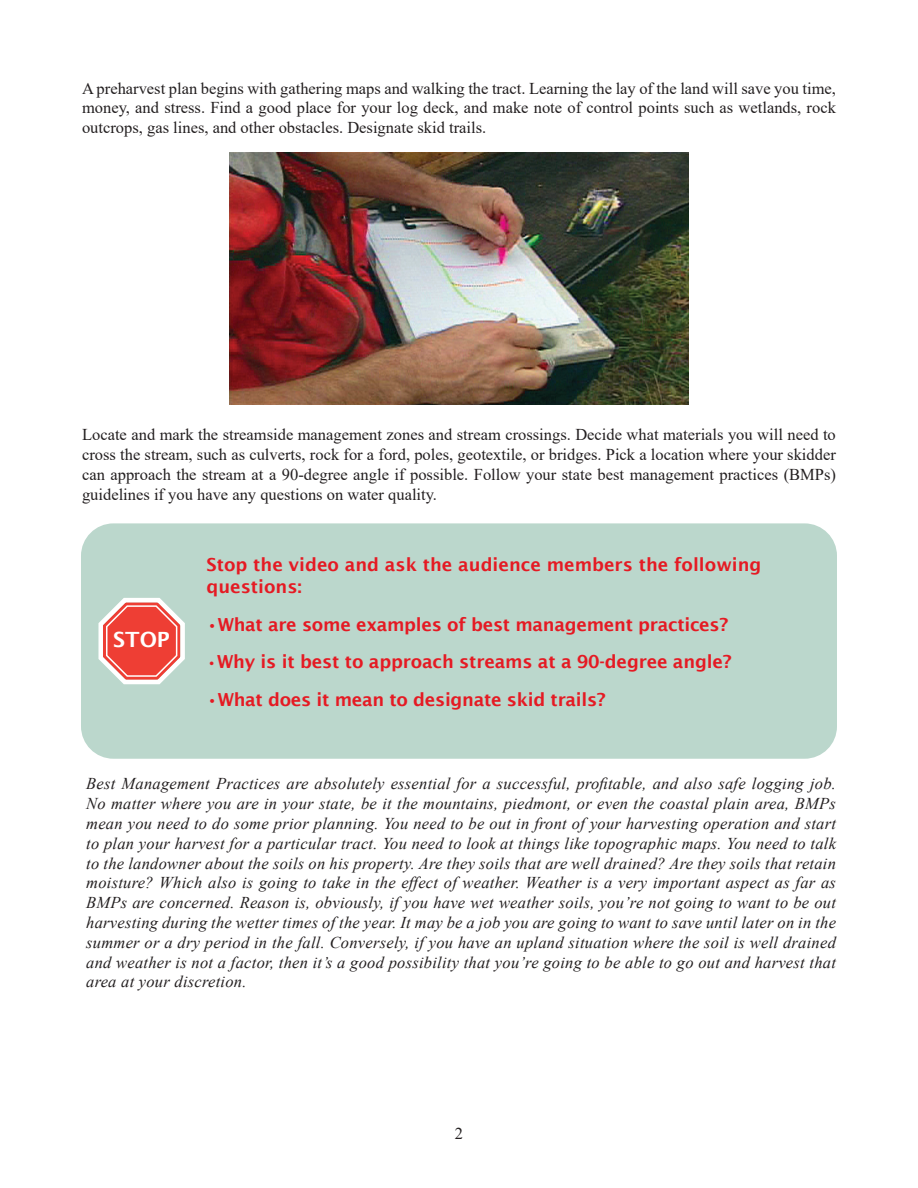
<style>
.page{position:relative;width:918px;height:1188px;background:#fff}
.page>*{position:absolute;margin:0;border:0;box-sizing:border-box;transform-origin:0 0}
.Subhead_1{font:600 21px "Lucida Sans";color:#fff}
.Stop{font:600 18px/21.6px "Lucida Sans";letter-spacing:-.01em;color:#e51a23}
.Body{font:italic 16.5px/19.8px "Times New Roman";letter-spacing:.015em;color:#231f20;text-align:justify}
.Body-2{font:16.5px/19.8px "Times New Roman";color:#231f20;text-align:justify}
.s1{font-size:16.5px}
</style>
<div class="page">
<img style="left:230px;top:153px;width:458px;height:251px">
<div style="left:81px;top:523px;width:756px;height:236px;background:#bbd7cc;border-radius:32px"></div>
<svg style="left:98px;top:598px;width:87px;height:87px"></svg>
<div style="left:106px;top:605px;width:71px;height:72px;border:2px solid #fff;border-radius:20px"></div>
<p class="Body-2" style="left:82px;top:78px;width:755px">A preharvest plan begins with gathering maps and walking the tract. Learning the lay of the land will save you time, money, and stress. Find a good place for your log deck, and make note of control points such as wetlands, rock outcrops, gas lines, and other obstacles. Designate skid trails.</p>
<p class="Body-2" style="left:82px;top:424px;width:755px">Locate and mark the streamside management zones and stream crossings. Decide what materials you will need to cross the stream, such as culverts, rock for a ford, poles, geotextile, or bridges. Pick a location where your skidder can approach the stream at a 90-degree angle if possible. Follow your state best management practices (BMPs) guidelines if you have any questions on water quality.</p>
<p class="Subhead_1" style="left:113px;top:628px;width:58px">STOP</p>
<p class="Stop" style="left:206px;top:554px;width:556px">Stop the video and ask the audience members the following questions:</p>
<p class="Stop" style="left:206px;top:613px;width:523px">•What are some examples of best management practices?</p>
<p class="Stop" style="left:206px;top:651px;width:527px"><span class="s1">•</span>Why is it best to approach streams at a 90-degree angle?</p>
<p class="Stop" style="left:206px;top:689px;width:401px">•What does it mean to designate skid trails?</p>
<p class="Body" style="left:86px;top:774px;width:751px">Best Management Practices are absolutely essential for a successful, profitable, and also safe logging job.<br>No matter where you are in your state, be it the mountains, piedmont, or even the coastal plain area, BMPs mean you need to do some prior planning. You need to be out in front of your harvesting operation and start to plan your harvest for a particular tract. You need to look at things like topographic maps. You need to talk to the landowner about the soils on his property. Are they soils that are well drained? Are they soils that retain moisture? Which also is going to take in the effect of weather. Weather is a very important aspect as far as BMPs are concerned. Reason is, obviously, if you have wet weather soils, you’re not going to want to be out harvesting during the wetter times of the year. It may be a job you are going to want to save until later on in the summer or a dry period in the fall. Conversely, if you have an upland situation where the soil is well drained and weather is not a factor, then it’s a good possibility that you’re going to be able to go out and harvest that area at your discretion.</p>
<p class="Body-2" style="left:455px;top:1123px;width:10px">2</p>
</div>
